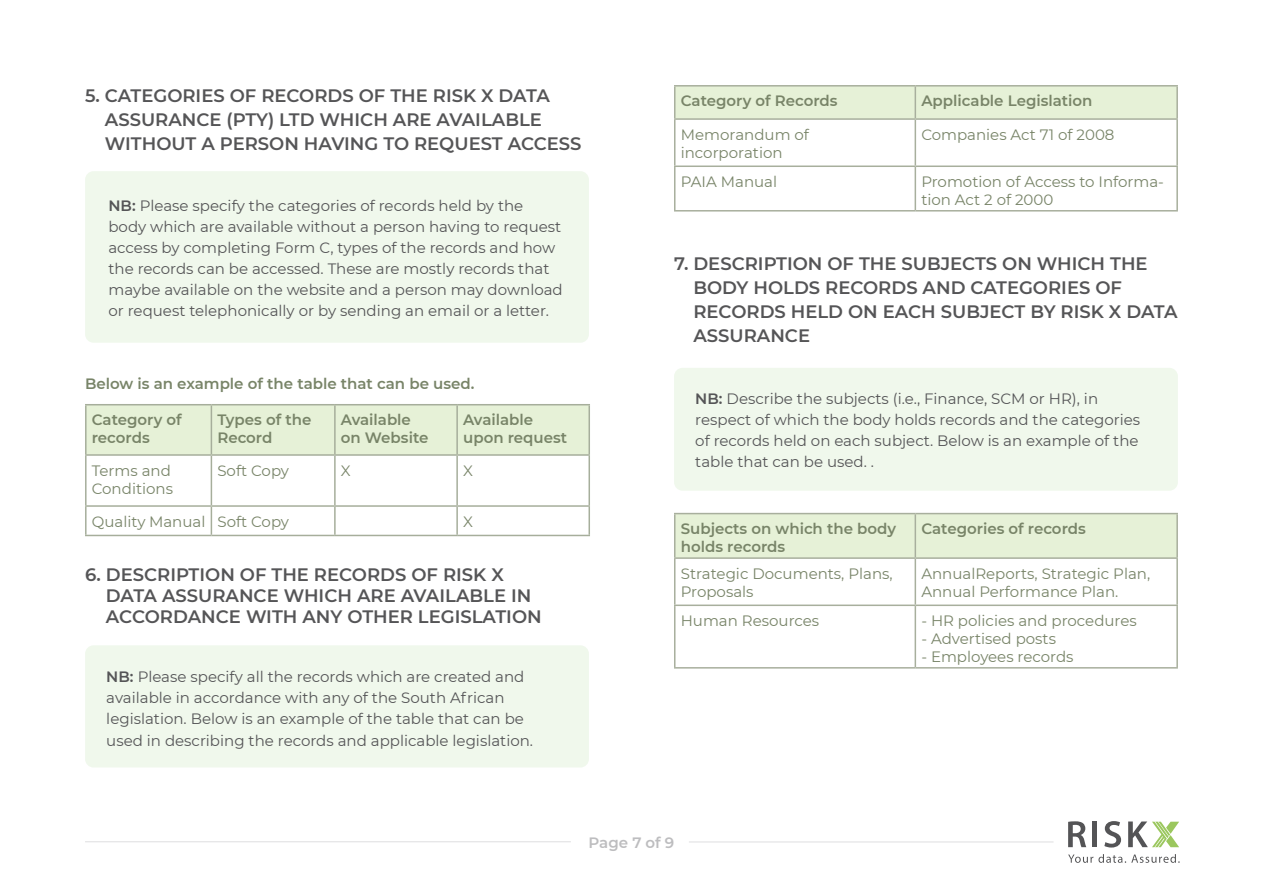
<style>
.page{position:relative;width:1263px;height:893px;background:#fff}
.page>*{position:absolute;margin:0;border:0;box-sizing:border-box;transform-origin:0 0}
.t1{font:600 18px/24px "Montserrat";color:#555557}
.t2{font:15px/21px "Montserrat";color:#555557}
.t3{font:15px/18px "Montserrat";color:#788468}
.t4{font:600 15px/18px "Montserrat";color:#788468}
.t5{font:600 15px "Montserrat";color:#bdbdbf}
.s1{font-weight:600}
</style>
<div class="page">
<hr style="left:85px;top:841px;width:486px;height:1px;background:#bdbdbf">
<hr style="left:689px;top:842px;width:364px;height:1px;background:#bdbdbf">
<svg style="left:1068px;top:821px;width:18px;height:26px"></svg>
<hr style="left:1093px;top:821px;width:4px;height:26px;background:#545456">
<svg style="left:1104px;top:821px;width:17px;height:26px"></svg>
<svg style="left:1128px;top:821px;width:51px;height:26px"></svg>
<svg style="left:1068px;top:854px;width:112px;height:9px"></svg>
<div style="left:85px;top:171px;width:504px;height:172px;background:#f0f8ec;border-radius:9px"></div>
<div style="left:85px;top:645px;width:504px;height:122px;background:#f0f8ec;border-radius:9px"></div>
<div style="left:674px;top:368px;width:504px;height:123px;background:#f0f8ec;border-radius:9px"></div>
<div style="left:87px;top:405px;width:501px;height:49px;background:#e6f1d7"></div>
<hr style="left:85px;top:404px;width:126px;height:1px;background:#a6ae9b">
<hr style="left:85px;top:405px;width:2px;height:49px;background:#a6ae9b">
<hr style="left:211px;top:404px;width:124px;height:1px;background:#a6ae9b">
<hr style="left:211px;top:405px;width:1px;height:49px;background:#a6ae9b">
<hr style="left:335px;top:404px;width:122px;height:1px;background:#a6ae9b">
<hr style="left:334px;top:405px;width:2px;height:49px;background:#a6ae9b">
<hr style="left:457px;top:404px;width:133px;height:1px;background:#a6ae9b">
<hr style="left:456px;top:405px;width:2px;height:49px;background:#a6ae9b">
<hr style="left:588px;top:405px;width:2px;height:49px;background:#a6ae9b">
<hr style="left:85px;top:454px;width:126px;height:2px;background:#a6ae9b">
<hr style="left:85px;top:456px;width:2px;height:49px;background:#a6ae9b">
<hr style="left:211px;top:454px;width:124px;height:2px;background:#a6ae9b">
<hr style="left:211px;top:456px;width:1px;height:49px;background:#a6ae9b">
<hr style="left:335px;top:454px;width:122px;height:2px;background:#a6ae9b">
<hr style="left:334px;top:456px;width:2px;height:49px;background:#a6ae9b">
<hr style="left:457px;top:454px;width:133px;height:2px;background:#a6ae9b">
<hr style="left:456px;top:456px;width:2px;height:49px;background:#a6ae9b">
<hr style="left:588px;top:456px;width:2px;height:49px;background:#a6ae9b">
<hr style="left:85px;top:505px;width:126px;height:2px;background:#a6ae9b">
<hr style="left:85px;top:507px;width:2px;height:28px;background:#a6ae9b">
<hr style="left:211px;top:505px;width:124px;height:2px;background:#a6ae9b">
<svg style="left:211px;top:507px;width:1px;height:28px"></svg>
<hr style="left:335px;top:505px;width:122px;height:2px;background:#a6ae9b">
<hr style="left:334px;top:507px;width:2px;height:28px;background:#a6ae9b">
<hr style="left:457px;top:505px;width:133px;height:2px;background:#a6ae9b">
<hr style="left:456px;top:507px;width:2px;height:28px;background:#a6ae9b">
<hr style="left:588px;top:507px;width:2px;height:28px;background:#a6ae9b">
<hr style="left:85px;top:535px;width:126px;height:1px;background:#a6ae9b">
<hr style="left:211px;top:535px;width:124px;height:1px;background:#a6ae9b">
<hr style="left:335px;top:535px;width:122px;height:1px;background:#a6ae9b">
<hr style="left:457px;top:535px;width:133px;height:1px;background:#a6ae9b">
<div style="left:675px;top:87px;width:501px;height:31px;background:#e6f1d7"></div>
<hr style="left:674px;top:85px;width:241px;height:2px;background:#a8af9d">
<hr style="left:674px;top:87px;width:1px;height:31px;background:#a8af9d">
<hr style="left:915px;top:85px;width:263px;height:2px;background:#a8af9d">
<hr style="left:914px;top:87px;width:2px;height:31px;background:#a8af9d">
<hr style="left:1176px;top:87px;width:2px;height:31px;background:#a8af9d">
<hr style="left:674px;top:118px;width:241px;height:2px;background:#a8af9d">
<hr style="left:674px;top:120px;width:1px;height:46px;background:#a8af9d">
<hr style="left:915px;top:118px;width:263px;height:2px;background:#a8af9d">
<hr style="left:914px;top:120px;width:2px;height:46px;background:#a8af9d">
<hr style="left:1176px;top:120px;width:2px;height:46px;background:#a8af9d">
<hr style="left:674px;top:166px;width:241px;height:1px;background:#a8af9d">
<hr style="left:674px;top:167px;width:1px;height:43px;background:#a8af9d">
<hr style="left:915px;top:166px;width:263px;height:1px;background:#a8af9d">
<hr style="left:914px;top:167px;width:2px;height:43px;background:#a8af9d">
<hr style="left:1176px;top:167px;width:2px;height:43px;background:#a8af9d">
<hr style="left:674px;top:210px;width:241px;height:2px;background:#a8af9d">
<hr style="left:915px;top:210px;width:263px;height:2px;background:#a8af9d">
<div style="left:675px;top:514px;width:501px;height:43px;background:#e6f1d7"></div>
<hr style="left:674px;top:513px;width:241px;height:1px;background:#a8af9d">
<hr style="left:674px;top:514px;width:1px;height:43px;background:#a8af9d">
<hr style="left:915px;top:513px;width:263px;height:1px;background:#a8af9d">
<hr style="left:914px;top:514px;width:2px;height:43px;background:#a8af9d">
<hr style="left:1176px;top:514px;width:2px;height:43px;background:#a8af9d">
<hr style="left:674px;top:557px;width:241px;height:2px;background:#a8af9d">
<hr style="left:674px;top:559px;width:1px;height:46px;background:#a8af9d">
<hr style="left:915px;top:557px;width:263px;height:2px;background:#a8af9d">
<hr style="left:914px;top:559px;width:2px;height:46px;background:#a8af9d">
<hr style="left:1176px;top:559px;width:2px;height:46px;background:#a8af9d">
<hr style="left:674px;top:605px;width:241px;height:1px;background:#a8af9d">
<hr style="left:674px;top:606px;width:1px;height:61px;background:#a8af9d">
<hr style="left:915px;top:605px;width:263px;height:1px;background:#a8af9d">
<hr style="left:914px;top:606px;width:2px;height:61px;background:#a8af9d">
<hr style="left:1176px;top:606px;width:2px;height:61px;background:#a8af9d">
<hr style="left:674px;top:667px;width:241px;height:2px;background:#a8af9d">
<hr style="left:915px;top:667px;width:263px;height:2px;background:#a8af9d">
<p class="t1" style="left:105px;top:83px;width:478px;text-indent:-20px">5. CATEGORIES OF RECORDS OF THE RISK X DATA<br>ASSURANCE (PTY) LTD WHICH ARE AVAILABLE<br>WITHOUT A PERSON HAVING TO REQUEST ACCESS</p>
<p class="t2" style="left:108px;top:195px;width:456px"><span class="s1">NB:</span> Please specify the categories of records held by the body which are available without a person having to request access by completing Form C, types of the records and how the records can be accessed. These are mostly records that maybe available on the website and a person may download or request telephonically or by sending an email or a letter.</p>
<p class="t4" style="left:85px;top:374px;width:391px">Below is an example of the table that can be used.</p>
<p class="t4" style="left:92px;top:410px;width:91px">Category of records</p>
<p class="t4" style="left:217px;top:410px;width:96px">Types of the<br>Record</p>
<p class="t4" style="left:341px;top:410px;width:89px">Available on Website</p>
<p class="t4" style="left:463px;top:410px;width:105px">Available upon request</p>
<p class="t3" style="left:92px;top:461px;width:83px">Terms and<br>Conditions</p>
<p class="t3" style="left:217px;top:461px;width:73px">Soft Copy</p>
<p class="t3" style="left:341px;top:461px;width:11px">X</p>
<p class="t3" style="left:463px;top:461px;width:11px">X</p>
<p class="t3" style="left:92px;top:512px;width:199px">Quality Manual Soft Copy</p>
<p class="t3" style="left:463px;top:512px;width:11px">X</p>
<p class="t1" style="left:106px;top:563px;width:437px;line-height:21px;text-indent:-21px">6. DESCRIPTION OF THE RECORDS OF RISK X<br>DATA ASSURANCE WHICH ARE AVAILABLE IN<br>ACCORDANCE WITH ANY OTHER LEGISLATION</p>
<p class="t2" style="left:106px;top:666px;width:428px"><span class="s1">NB:</span> Please specify all the records which are created and available in accordance with any of the South African legislation. Below is an example of the table that can be used in describing the records and applicable legislation.</p>
<p class="t4" style="left:681px;top:91px;width:158px">Category of Records</p>
<p class="t4" style="left:921px;top:91px;width:173px">Applicable Legislation</p>
<p class="t3" style="left:681px;top:125px;width:130px">Memorandum of incorporation</p>
<p class="t3" style="left:921px;top:125px;width:195px">Companies Act 71 of 2008</p>
<p class="t3" style="left:681px;top:172px;width:98px">PAIA Manual</p>
<p class="t3" style="left:921px;top:172px;width:244px">Promotion of Access to Informa&shy;tion Act 2 of 2000</p>
<p class="t1" style="left:693px;top:251px;width:486px;text-indent:-19px">7. DESCRIPTION OF THE SUBJECTS ON WHICH THE<br>BODY HOLDS RECORDS AND CATEGORIES OF<br>RECORDS HELD ON EACH SUBJECT BY RISK X DATA<br>ASSURANCE</p>
<p class="t2" style="left:695px;top:388px;width:446px"><span class="s1">NB:</span> Describe the subjects (i.e., Finance, SCM or HR), in respect of which the body holds records and the categories of records held on each subject. Below is an example of the table that can be used. .</p>
<p class="t4" style="left:681px;top:519px;width:217px">Subjects on which the body holds records</p>
<p class="t4" style="left:921px;top:519px;width:166px">Categories of records</p>
<p class="t3" style="left:681px;top:564px;width:213px">Strategic Documents, Plans,<br>Proposals</p>
<p class="t3" style="left:921px;top:564px;width:230px">AnnualReports, Strategic Plan,<br>Annual Performance Plan.</p>
<p class="t3" style="left:681px;top:611px;width:140px">Human Resources</p>
<p class="t3" style="left:921px;top:611px;width:217px">- HR policies and procedures</p>
<p class="t3" style="left:921px;top:629px;width:136px">- Advertised posts</p>
<p class="t3" style="left:921px;top:647px;width:154px">- Employees records</p>
<p class="t5" style="left:589px;top:832px;width:87px">Page 7 of 9</p>
</div>
